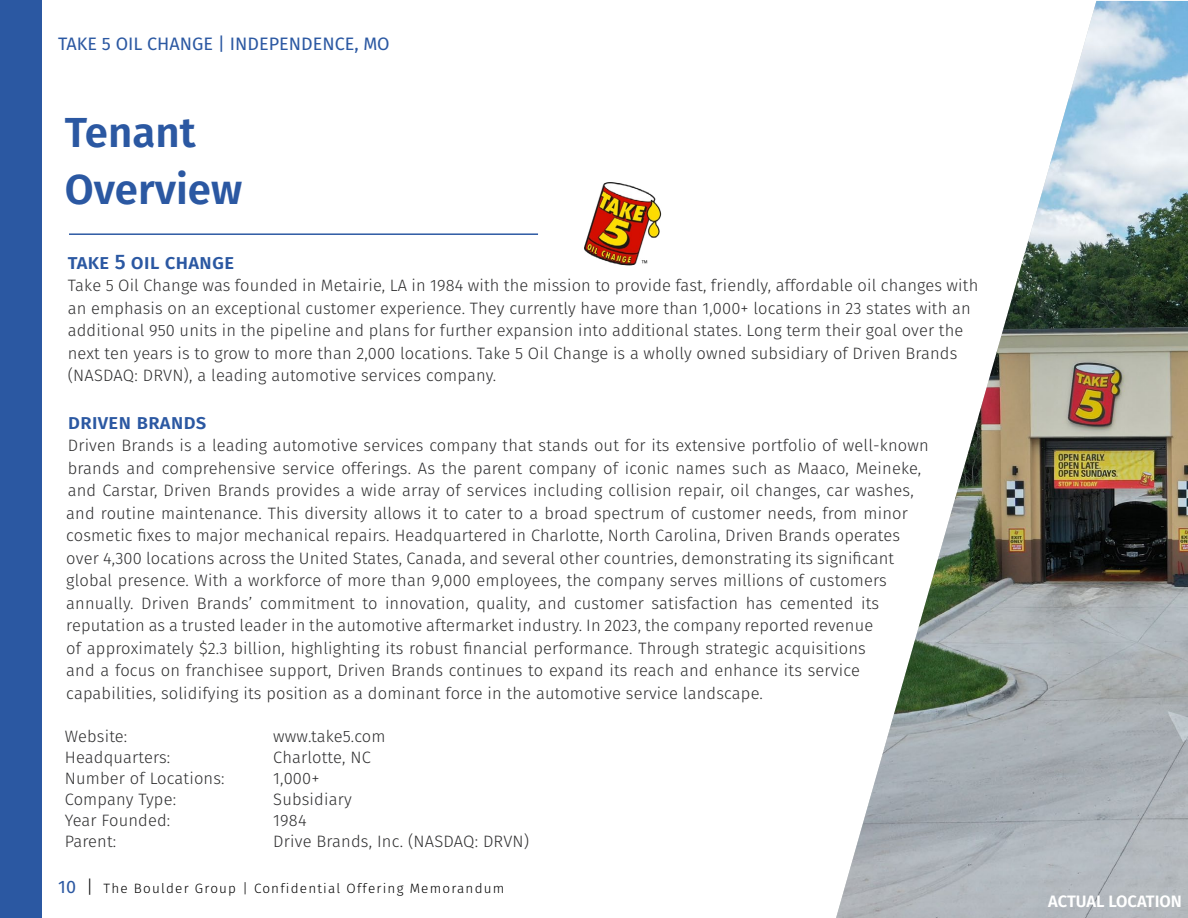
<style>
.page{position:relative;width:1188px;height:918px;background:#fff}
.page>*{position:absolute;margin:0;border:0;box-sizing:border-box;transform-origin:0 0}
.t1{font:600 42px/57px "Fira Sans";color:#2b58a2}
.t2{font:500 21px "Fira Sans";color:#2b58a2}
.t3{font:18px "Fira Sans";color:#2b58a2}
.t4{font:300 16.5px/22.5px "Fira Sans";letter-spacing:.01em;color:#2e2e2f}
.t5{font:600 16.5px "Fira Sans";color:#fff}
.t6{font:300 13.5px "Fira Sans";letter-spacing:.09em;color:#000}
.s1{font-weight:400;font-size:18px;color:#2b58a2}
.s2{font-size:18px}
</style>
<div class="page">
<div style="left:0;top:0;width:41px;height:918px;background:#2b58a2"></div>
<hr style="left:69px;top:233px;width:469px;height:2px;background:#2b58a2">
<img style="left:836px;top:1px;width:352px;height:917px">
<img style="left:585px;top:183px;width:77px;height:83px">
<p class="t3" style="left:58px;top:30px;width:333px">TAKE 5 OIL CHANGE | INDEPENDENCE, MO</p>
<h1 class="t1" style="left:65px;top:102px;width:179px">Tenant<br>Overview</h1>
<p class="t2" style="left:68px;top:244px;width:168px">take 5 oil change</p>
<p class="t4" style="left:68px;top:274px;width:912px">Take 5 Oil Change was founded in Metairie, LA in 1984 with the mission to provide fast, friendly, affordable oil changes with an emphasis on an exceptional customer experience. They currently have more than 1,000+ locations in 23 states with an additional 950 units in the pipeline and plans for further expansion into additional states. Long term their goal over the next ten years is to grow to more than 2,000 locations. Take 5 Oil Change is a wholly owned subsidiary of Driven Brands (NASDAQ: DRVN), a leading automotive services company.</p>
<p class="t2" style="left:68px;top:405px;width:140px">driven brands</p>
<p class="t4" style="left:66px;top:434px;width:864px">Driven Brands is a leading automotive services company that stands out for its extensive portfolio of well-known brands and comprehensive service offerings. As the parent company of iconic names such as Maaco, Meineke, and Carstar, Driven Brands provides a wide array of services including collision repair, oil changes, car washes, and routine maintenance. This diversity allows it to cater to a broad spectrum of customer needs, from minor cosmetic fixes to major mechanical repairs. Headquartered in Charlotte, North Carolina, Driven Brands operates over 4,300 locations across the United States, Canada, and several other countries, demonstrating its significant global presence. With a workforce of more than 9,000 employees, the company serves millions of customers annually. Driven Brands’ commitment to innovation, quality, and customer satisfaction has cemented its reputation as a trusted leader in the automotive aftermarket industry. In 2023, the company reported revenue<br>of approximately $2.3 billion, highlighting its robust financial performance. Through strategic acquisitions<br>and a focus on franchisee support, Driven Brands continues to expand its reach and enhance its service capabilities, solidifying its position as a dominant force in the automotive service landscape.</p>
<p class="t4" style="left:65px;top:725px;width:64px">Website:</p>
<p class="t4" style="left:273px;top:725px;width:114px">www.take5.com</p>
<p class="t4" style="left:65px;top:746px;width:107px">Headquarters:</p>
<p class="t4" style="left:273px;top:746px;width:99px">Charlotte, NC</p>
<p class="t4" style="left:65px;top:767px;width:161px">Number of Locations:</p>
<p class="t4" style="left:273px;top:767px;width:48px">1,000+</p>
<p class="t4" style="left:65px;top:788px;width:113px">Company Type:</p>
<p class="t4" style="left:273px;top:788px;width:80px">Subsidiary</p>
<p class="t4" style="left:65px;top:809px;width:107px">Year Founded:</p>
<p class="t4" style="left:273px;top:809px;width:35px">1984</p>
<p class="t4" style="left:65px;top:830px;width:53px">Parent:</p>
<p class="t4" style="left:273px;top:830px;width:257px">Drive Brands, Inc. (NASDAQ: DRVN)</p>
<p class="t6" style="left:58px;top:879px;width:448px"><span class="s1">10</span> <span class="s2">|</span> The Boulder Group | Confidential Offering Memorandum</p>
<p class="t5" style="left:1048px;top:888px;width:135px">ACTUAL LOCATION</p>
</div>
